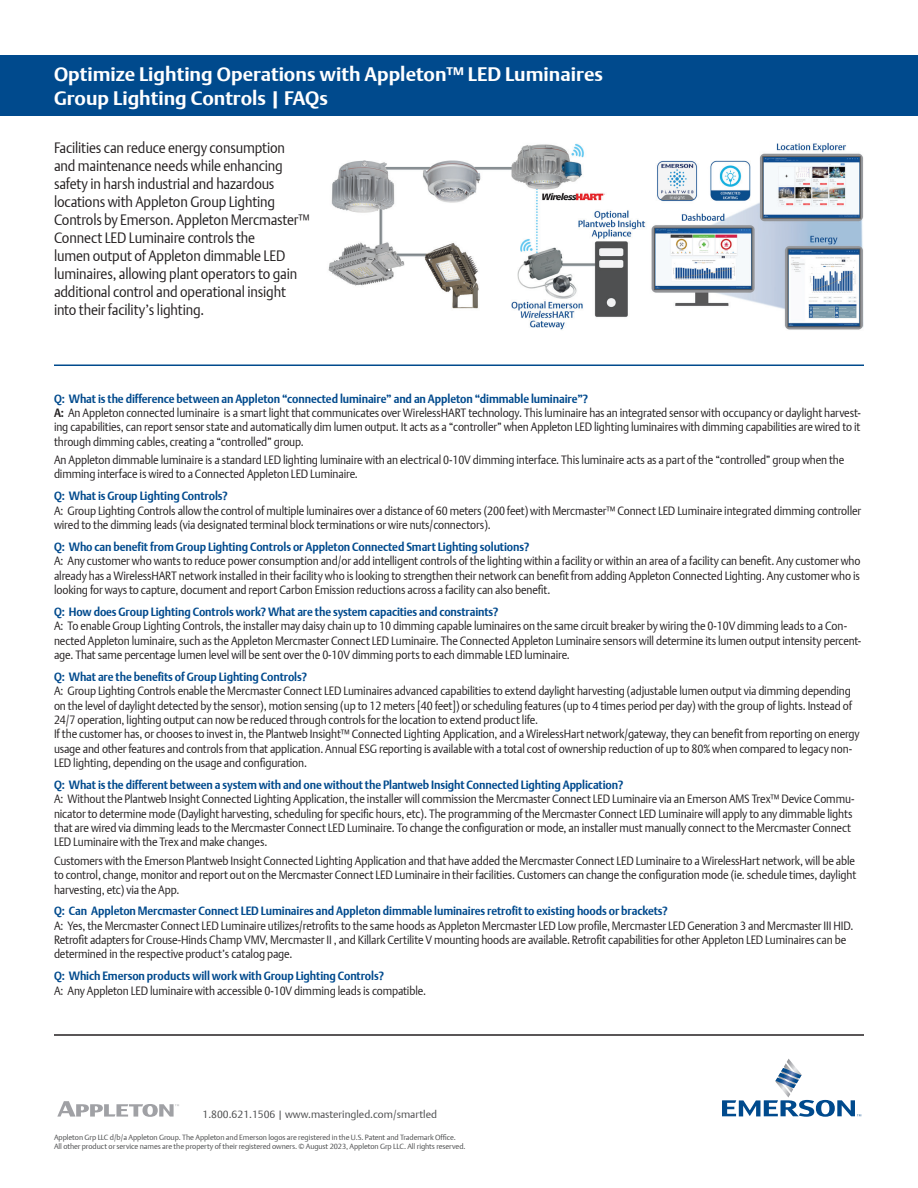
<style>
.page{position:relative;width:918px;height:1188px;background:#fff}
.page>*{position:absolute;margin:0;border:0;box-sizing:border-box;transform-origin:0 0}
.t1{font:700 19.5px/23.4px "DTL Argo T";color:#fff}
.t2{font:15px/18px "DTL Argo T Light";letter-spacing:-.01em;color:#231f20;scale:.9 1}
.t3{font:12px/14.4px "DTL Argo T Light";letter-spacing:-.01em;color:#231f20;scale:.9 1}
.t4{font:700 12px "DTL Argo T";letter-spacing:-.01em;color:#004a8d;scale:.9 1}
.t5{font:10.5px "DTL Argo T Light";color:#4b4c4d}
.t6{font:7.5px/9px "DTL Argo T Light";letter-spacing:-.01em;color:#4b4c4d}
.s1{font-family:"DTL Argo T";font-weight:700}
</style>
<div class="page">
<hr style="left:54px;top:1034px;width:810px;height:2px;background:#231f20">
<svg style="left:57px;top:1101px;width:122px;height:16px"></svg>
<svg style="left:722px;top:1058px;width:139px;height:59px"></svg>
<div style="left:0;top:55px;width:918px;height:61px;background:#004a8d"></div>
<img style="left:328px;top:142px;width:536px;height:188px">
<hr style="left:54px;top:364px;width:810px;height:2px;background:#004a8d">
<h1 class="t1" style="left:54px;top:62px;width:550px">Optimize Lighting Operations with Appleton™ LED Luminaires<br>Group Lighting Controls | FAQs</h1>
<p class="t2" style="left:54px;top:139px;width:285px">Facilities can reduce energy consumption and maintenance needs while enhancing safety in harsh industrial and hazardous locations with Appleton Group Lighting Controls by Emerson. Appleton Mercmaster™ Connect LED Luminaire controls the<br>lumen output of Appleton dimmable LED luminaires, allowing plant operators to gain additional control and operational insight into their facility’s lighting.</p>
<p class="t4" style="left:54px;top:391px;width:595px">Q: What is the difference between an Appleton “connected luminaire” and an Appleton “dimmable luminaire”?</p>
<p class="t3" style="left:54px;top:405px;width:898px;text-align:justify"><span class="s1">A:</span> An Appleton connected luminaire is a smart light that communicates over WirelessHART technology. This luminaire has an integrated sensor with occupancy or daylight harvest&shy;ing capabilities, can report sensor state and automatically dim lumen output. It acts as a “controller” when Appleton LED lighting luminaires with dimming capabilities are wired to it through dimming cables, creating a “controlled” group.</p>
<p class="t3" style="left:54px;top:453px;width:880px">An Appleton dimmable luminaire is a standard LED lighting luminaire with an electrical 0-10V dimming interface. This luminaire acts as a part of the “controlled” group when the dimming interface is wired to a Connected Appleton LED Luminaire.</p>
<p class="t4" style="left:54px;top:489px;width:195px">Q: What is Group Lighting Controls?</p>
<p class="t3" style="left:54px;top:503px;width:898px">A: Group Lighting Controls allow the control of multiple luminaires over a distance of 60 meters (200 feet) with Mercmaster™ Connect LED Luminaire integrated dimming controller wired to the dimming leads (via designated terminal block terminations or wire nuts/connectors).</p>
<p class="t4" style="left:54px;top:539px;width:530px">Q: Who can benefit from Group Lighting Controls or Appleton Connected Smart Lighting solutions?</p>
<p class="t3" style="left:54px;top:554px;width:898px;text-align:justify">A: Any customer who wants to reduce power consumption and/or add intelligent controls of the lighting within a facility or within an area of a facility can benefit. Any customer who already has a WirelessHART network installed in their facility who is looking to strengthen their network can benefit from adding Appleton Connected Lighting. Any customer who is looking for ways to capture, document and report Carbon Emission reductions across a facility can also benefit.</p>
<p class="t4" style="left:54px;top:604px;width:495px">Q: How does Group Lighting Controls work? What are the system capacities and constraints?</p>
<p class="t3" style="left:54px;top:619px;width:899px">A: To enable Group Lighting Controls, the installer may daisy chain up to 10 dimming capable luminaires on the same circuit breaker by wiring the 0-10V dimming leads to a Con&shy;nected Appleton luminaire, such as the Appleton Mercmaster Connect LED Luminaire. The Connected Appleton Luminaire sensors will determine its lumen output intensity percent&shy;age. That same percentage lumen level will be sent over the 0-10V dimming ports to each dimmable LED luminaire.</p>
<p class="t4" style="left:54px;top:669px;width:283px">Q: What are the benefits of Group Lighting Controls?</p>
<p class="t3" style="left:54px;top:684px;width:897px">A: Group Lighting Controls enable the Mercmaster Connect LED Luminaires advanced capabilities to extend daylight harvesting (adjustable lumen output via dimming depending on the level of daylight detected by the sensor), motion sensing (up to 12 meters [40 feet]) or scheduling features (up to 4 times period per day) with the group of lights. Instead of 24/7 operation, lighting output can now be reduced through controls for the location to extend product life.<br>If the customer has, or chooses to invest in, the Plantweb Insight™ Connected Lighting Application, and a WirelessHart network/gateway, they can benefit from reporting on energy usage and other features and controls from that application. Annual ESG reporting is available with a total cost of ownership reduction of up to 80% when compared to legacy non-LED lighting, depending on the usage and configuration.</p>
<p class="t4" style="left:54px;top:777px;width:634px">Q: What is the different between a system with and one without the Plantweb Insight Connected Lighting Application?</p>
<p class="t3" style="left:54px;top:792px;width:891px">A: Without the Plantweb Insight Connected Lighting Application, the installer will commission the Mercmaster Connect LED Luminaire via an Emerson AMS Trex™ Device Commu&shy;nicator to determine mode (Daylight harvesting, scheduling for specific hours, etc). The programming of the Mercmaster Connect LED Luminaire will apply to any dimmable lights that are wired via dimming leads to the Mercmaster Connect LED Luminaire. To change the configuration or mode, an installer must manually connect to the Mercmaster Connect LED Luminaire with the Trex and make changes.</p>
<p class="t3" style="left:54px;top:853px;width:893px;text-align:justify">Customers with the Emerson Plantweb Insight Connected Lighting Application and that have added the Mercmaster Connect LED Luminaire to a WirelessHart network, will be able to control, change, monitor and report out on the Mercmaster Connect LED Luminaire in their facilities. Customers can change the configuration mode (ie. schedule times, daylight harvesting, etc) via the App.</p>
<p class="t4" style="left:54px;top:904px;width:683px">Q: Can Appleton Mercmaster Connect LED Luminaires and Appleton dimmable luminaires retrofit to existing hoods or brackets?</p>
<p class="t3" style="left:54px;top:918px;width:890px">A: Yes, the Mercmaster Connect LED Luminaire utilizes/retrofits to the same hoods as Appleton Mercmaster LED Low profile, Mercmaster LED Generation 3 and Mercmaster III HID.<br>Retrofit adapters for Crouse-Hinds Champ VMV, Mercmaster II , and Killark Certilite V mounting hoods are available. Retrofit capabilities for other Appleton LED Luminaires can be determined in the respective product’s catalog page.</p>
<p class="t4" style="left:54px;top:969px;width:368px">Q: Which Emerson products will work with Group Lighting Controls?</p>
<p class="t3" style="left:54px;top:983px;width:415px">A: Any Appleton LED luminaire with accessible 0-10V dimming leads is compatible.</p>
<p class="t5" style="left:202px;top:1108px;width:236px">1.800.621.1506 | www.masteringled.com/smartled</p>
<p class="t6" style="left:54px;top:1133px;width:413px">Appleton Grp LLC d/b/a Appleton Group. The Appleton and Emerson logos are registered in the U.S. Patent and Trademark Office.<br>All other product or service names are the property of their registered owners. © August 2023, Appleton Grp LLC. All rights reserved.</p>
</div>
